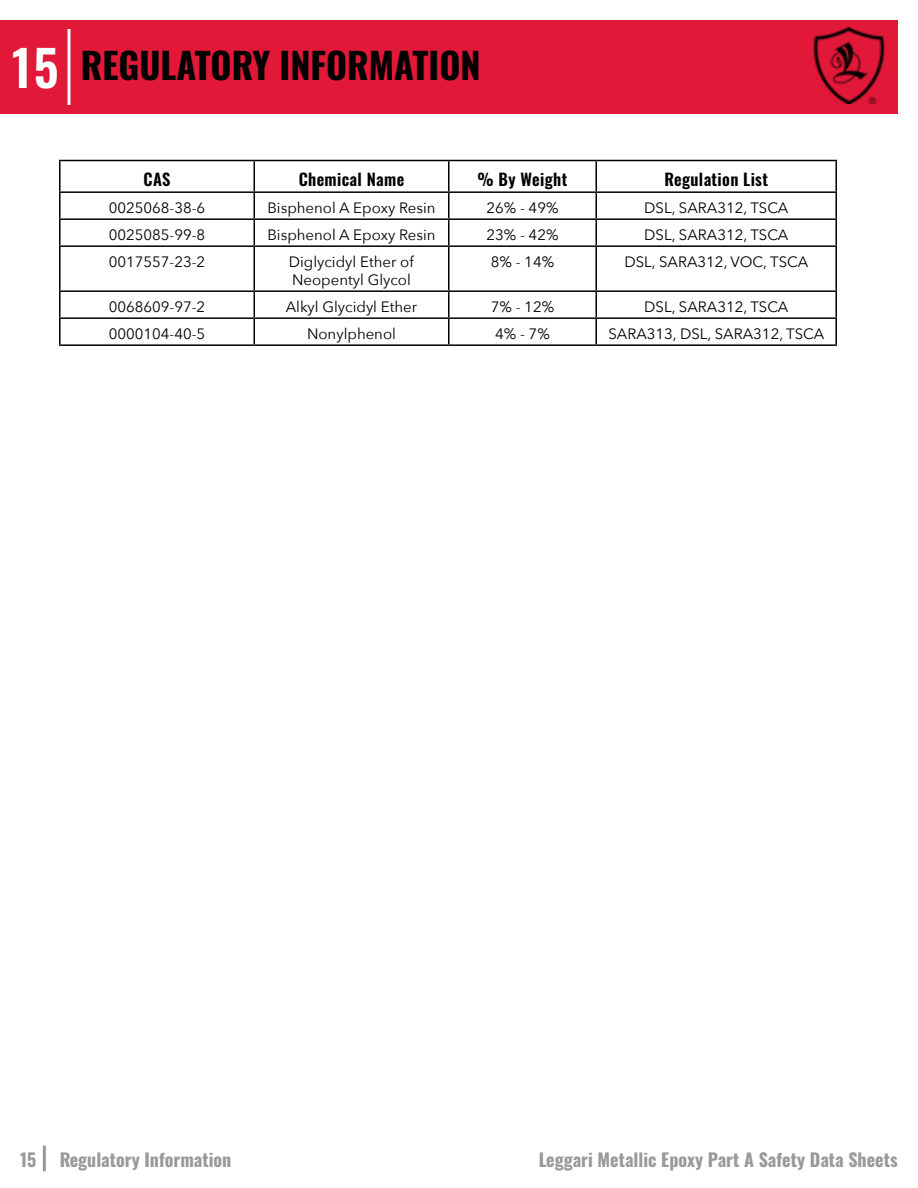
<style>
.page{position:relative;width:918px;height:1188px;background:#fff}
.page>*{position:absolute;margin:0;border:0;box-sizing:border-box;transform-origin:0 0}
.section_numbers{font:600 49.5px "Oswald";color:#fff}
.section_headings{font:700 36px "Oswald";color:#000}
.t1{font:700 18px "Oswald";color:#6d6e71}
.smaller_sub_header_b{font:600 16.5px "Oswald";letter-spacing:.02em;color:#000}
.big_body_sections{font:15px/18px "Avenir Next";color:#000}
</style>
<div class="page">
<div style="left:43px;top:1146px;width:3px;height:25px;background:#6d6e71;border:2px solid #6d6e71"></div>
<div style="left:0;top:20px;width:898px;height:94px;background:#e11837"></div>
<div style="left:68px;top:29px;width:2px;height:76px;border:2px solid #fff"></div>
<img style="left:813px;top:28px;width:72px;height:76px">
<hr style="left:59px;top:160px;width:195px;height:1px;background:#000">
<hr style="left:59px;top:161px;width:2px;height:30px;background:#000">
<hr style="left:254px;top:160px;width:195px;height:1px;background:#000">
<hr style="left:254px;top:161px;width:1px;height:30px;background:#000">
<hr style="left:449px;top:160px;width:147px;height:1px;background:#000">
<hr style="left:448px;top:161px;width:2px;height:30px;background:#000">
<hr style="left:596px;top:160px;width:241px;height:1px;background:#000">
<hr style="left:596px;top:161px;width:1px;height:30px;background:#000">
<hr style="left:836px;top:161px;width:1px;height:30px;background:#000">
<hr style="left:59px;top:191px;width:195px;height:2px;background:#000">
<hr style="left:59px;top:193px;width:2px;height:25px;background:#000">
<hr style="left:254px;top:191px;width:195px;height:2px;background:#000">
<hr style="left:449px;top:191px;width:147px;height:2px;background:#000">
<hr style="left:448px;top:193px;width:2px;height:25px;background:#000">
<hr style="left:596px;top:191px;width:241px;height:2px;background:#000">
<hr style="left:59px;top:218px;width:195px;height:2px;background:#000">
<hr style="left:59px;top:220px;width:2px;height:25px;background:#000">
<hr style="left:254px;top:218px;width:195px;height:2px;background:#000">
<svg style="left:254px;top:193px;width:1px;height:52px"></svg>
<hr style="left:449px;top:218px;width:147px;height:2px;background:#000">
<hr style="left:448px;top:220px;width:2px;height:25px;background:#000">
<hr style="left:596px;top:218px;width:241px;height:2px;background:#000">
<svg style="left:596px;top:193px;width:1px;height:52px"></svg>
<svg style="left:836px;top:193px;width:1px;height:52px"></svg>
<hr style="left:59px;top:245px;width:195px;height:2px;background:#000">
<hr style="left:59px;top:247px;width:2px;height:43px;background:#000">
<hr style="left:254px;top:245px;width:195px;height:2px;background:#000">
<hr style="left:254px;top:247px;width:1px;height:43px;background:#000">
<hr style="left:449px;top:245px;width:147px;height:2px;background:#000">
<hr style="left:448px;top:247px;width:2px;height:43px;background:#000">
<hr style="left:596px;top:245px;width:241px;height:2px;background:#000">
<hr style="left:596px;top:247px;width:1px;height:43px;background:#000">
<hr style="left:836px;top:247px;width:1px;height:43px;background:#000">
<hr style="left:59px;top:290px;width:195px;height:2px;background:#000">
<hr style="left:59px;top:292px;width:2px;height:25px;background:#000">
<hr style="left:254px;top:290px;width:195px;height:2px;background:#000">
<hr style="left:449px;top:290px;width:147px;height:2px;background:#000">
<hr style="left:448px;top:292px;width:2px;height:25px;background:#000">
<hr style="left:596px;top:290px;width:241px;height:2px;background:#000">
<hr style="left:59px;top:317px;width:195px;height:2px;background:#000">
<hr style="left:59px;top:319px;width:2px;height:25px;background:#000">
<hr style="left:254px;top:317px;width:195px;height:2px;background:#000">
<svg style="left:254px;top:292px;width:1px;height:52px"></svg>
<hr style="left:449px;top:317px;width:147px;height:2px;background:#000">
<hr style="left:448px;top:319px;width:2px;height:25px;background:#000">
<hr style="left:596px;top:317px;width:241px;height:2px;background:#000">
<svg style="left:596px;top:292px;width:1px;height:52px"></svg>
<svg style="left:836px;top:292px;width:1px;height:52px"></svg>
<hr style="left:59px;top:344px;width:195px;height:2px;background:#000">
<hr style="left:254px;top:344px;width:195px;height:2px;background:#000">
<hr style="left:449px;top:344px;width:147px;height:2px;background:#000">
<hr style="left:596px;top:344px;width:241px;height:2px;background:#000">
<p class="section_numbers" style="left:12px;top:42px;width:48px">15</p>
<p class="section_headings" style="left:81px;top:46px;width:401px">REGULATORY INFORMATION</p>
<p class="smaller_sub_header_b" style="left:144px;top:171px;width:28px">CAS</p>
<p class="smaller_sub_header_b" style="left:299px;top:171px;width:107px">Chemical Name</p>
<p class="smaller_sub_header_b" style="left:478px;top:171px;width:91px">% By Weight</p>
<p class="smaller_sub_header_b" style="left:664px;top:171px;width:105px">Regulation List</p>
<p class="big_body_sections" style="left:109px;top:198px;width:98px">0025068-38-6</p>
<p class="big_body_sections" style="left:267px;top:198px;width:170px">Bisphenol A Epoxy Resin</p>
<p class="big_body_sections" style="left:486px;top:198px;width:74px">26% - 49%</p>
<p class="big_body_sections" style="left:644px;top:198px;width:146px">DSL, SARA312, TSCA</p>
<p class="big_body_sections" style="left:109px;top:225px;width:98px">0025085-99-8</p>
<p class="big_body_sections" style="left:267px;top:225px;width:170px">Bisphenol A Epoxy Resin</p>
<p class="big_body_sections" style="left:486px;top:225px;width:74px">23% - 42%</p>
<p class="big_body_sections" style="left:644px;top:225px;width:146px">DSL, SARA312, TSCA</p>
<p class="big_body_sections" style="left:109px;top:252px;width:98px">0017557-23-2</p>
<p class="big_body_sections" style="left:289px;top:252px;width:127px">Diglycidyl Ether of<br>Neopentyl Glycol</p>
<p class="big_body_sections" style="left:491px;top:252px;width:65px">8% - 14%</p>
<p class="big_body_sections" style="left:624px;top:252px;width:185px">DSL, SARA312, VOC, TSCA</p>
<p class="big_body_sections" style="left:109px;top:297px;width:98px">0068609-97-2</p>
<p class="big_body_sections" style="left:286px;top:297px;width:133px">Alkyl Glycidyl Ether</p>
<p class="big_body_sections" style="left:491px;top:297px;width:65px">7% - 12%</p>
<p class="big_body_sections" style="left:644px;top:297px;width:146px">DSL, SARA312, TSCA</p>
<p class="big_body_sections" style="left:109px;top:324px;width:98px">0000104-40-5</p>
<p class="big_body_sections" style="left:307px;top:324px;width:90px">Nonylphenol</p>
<p class="big_body_sections" style="left:495px;top:324px;width:56px">4% - 7%</p>
<p class="big_body_sections" style="left:608px;top:324px;width:217px">SARA313, DSL, SARA312, TSCA</p>
<p class="t1" style="left:20px;top:1150px;width:18px">15</p>
<p class="t1" style="left:538px;top:1150px;width:361px">Leggari Metallic Epoxy Part A Safety Data Sheets</p>
<p class="t1" style="left:59px;top:1150px;width:174px">Regulatory Information</p>
</div>
